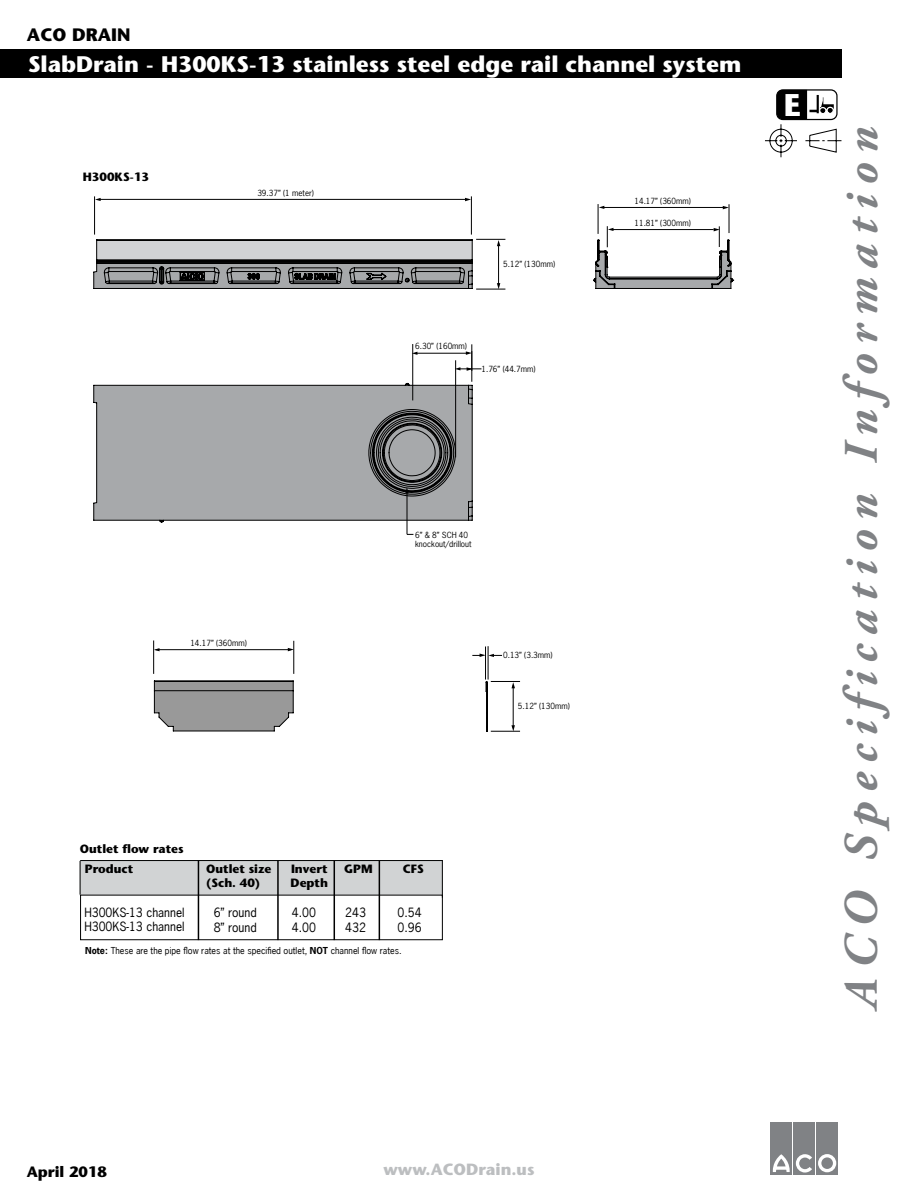
<style>
.page{position:relative;width:918px;height:1188px;background:#fff}
.page>*{position:absolute;margin:0;border:0;box-sizing:border-box;transform-origin:0 0}
.t1{font:italic 700 48px "Adobe Garamond Pro";letter-spacing:.2em;color:#808285}
.t2{font:700 31.35px "Stone Sans";color:#fff}
.t3{font:700 22.5px "Stone Sans";color:#fff}
.t4{font:700 18px "Stone Sans";color:#000}
.t5{font:700 16.2px "Stone Sans";color:#bcbec0}
.t6{font:700 15px "Stone Sans";color:#000}
.t7{font:12px/14.4px "News Gothic";color:#000}
.t8{font:700 12px "Stone Sans";color:#000}
.t9{font:9px "News Gothic";color:#000}
.t10{font:7.95px/9.6px "News Gothic";color:#000}
.s1{font-weight:700}
</style>
<div class="page">
<svg style="left:93px;top:383px;width:380px;height:140px;background:#9ea0a2"></svg>
<hr style="left:94px;top:196px;width:1px;height:39px;background:#000">
<hr style="left:471px;top:196px;width:1px;height:39px;background:#000">
<hr style="left:99px;top:199px;width:366px;height:1px;background:#000">
<hr style="left:472px;top:344px;width:1px;height:38px;background:#000">
<hr style="left:455px;top:360px;width:1px;height:97px;background:#000">
<hr style="left:412px;top:344px;width:1px;height:56px;background:#000">
<hr style="left:416px;top:353px;width:53px;height:1px;background:#000">
<svg style="left:95px;top:198px;width:6px;height:3px"></svg>
<svg style="left:465px;top:198px;width:6px;height:3px"></svg>
<svg style="left:93px;top:239px;width:412px;height:51px;background:#919293"></svg>
<svg style="left:412px;top:352px;width:5px;height:3px"></svg>
<svg style="left:455px;top:351px;width:26px;height:20px"></svg>
<svg style="left:593px;top:204px;width:140px;height:85px"></svg>
<svg style="left:154px;top:680px;width:140px;height:52px;background:#939393"></svg>
<hr style="left:293px;top:641px;width:1px;height:33px;background:#000">
<hr style="left:153px;top:640px;width:1px;height:34px;background:#000">
<hr style="left:156px;top:649px;width:135px;height:1px;background:#000">
<svg style="left:154px;top:648px;width:6px;height:3px"></svg>
<svg style="left:288px;top:648px;width:6px;height:3px"></svg>
<svg style="left:485px;top:681px;width:35px;height:51px"></svg>
<hr style="left:488px;top:646px;width:1px;height:34px;background:#000">
<hr style="left:485px;top:647px;width:1px;height:33px;background:#000">
<svg style="left:472px;top:654px;width:30px;height:3px"></svg>
<svg style="left:405px;top:487px;width:4px;height:6px"></svg>
<hr style="left:407px;top:492px;width:1px;height:42px;background:#000">
<div style="left:80px;top:861px;width:363px;height:35px;background:#d1d3d4;border:1px solid #d1d3d4"></div>
<div style="left:80px;top:895px;width:363px;height:45px;border:1px solid #000"></div>
<hr style="left:80px;top:861px;width:1px;height:34px;background:#000">
<hr style="left:80px;top:860px;width:363px;height:1px;background:#000">
<hr style="left:442px;top:860px;width:1px;height:38px;background:#000">
<hr style="left:198px;top:861px;width:1px;height:79px;background:#000">
<hr style="left:277px;top:861px;width:2px;height:79px;background:#000">
<hr style="left:334px;top:861px;width:1px;height:79px;background:#000">
<hr style="left:379px;top:861px;width:1px;height:79px;background:#000">
<div style="left:771px;top:1122px;width:21px;height:52px;background:#808285"></div>
<div style="left:794px;top:1122px;width:21px;height:52px;background:#808285"></div>
<div style="left:816px;top:1122px;width:22px;height:52px;background:#808285"></div>
<svg style="left:818px;top:1154px;width:18px;height:18px"></svg>
<svg style="left:772px;top:1154px;width:40px;height:19px"></svg>
<div style="left:0;top:50px;width:841px;height:28px;background:#000"></div>
<div style="left:776px;top:89px;width:62px;height:31px;border:1px solid #000;border-radius:6px"></div>
<svg style="left:765px;top:90px;width:76px;height:67px"></svg>
<h3 class="t4" style="left:27px;top:24px;width:105px">ACO DRAIN</h3>
<h3 class="t3" style="left:28px;top:51px;width:715px">SlabDrain - H300KS-13 stainless steel edge rail channel system</h3>
<h3 class="t8" style="left:83px;top:170px;width:68px">H300KS-13</h3>
<p class="t10" style="left:257px;top:188px;width:58px">39.37” (1 meter)</p>
<p class="t10" style="left:503px;top:259px;width:53px">5.12” (130mm)</p>
<p class="t10" style="left:415px;top:341px;width:53px">6.30” (160mm)</p>
<p class="t10" style="left:481px;top:364px;width:56px">1.76” (44.7mm)</p>
<p class="t10" style="left:190px;top:638px;width:58px">14.17” (360mm)</p>
<p class="t10" style="left:415px;top:530px;width:58px">6” &amp; 8” SCH 40 knockout/drillout</p>
<p class="t10" style="left:503px;top:650px;width:51px">0.13” (3.3mm)</p>
<p class="t10" style="left:518px;top:701px;width:53px">5.12” (130mm)</p>
<h3 class="t8" style="left:80px;top:842px;width:106px">Outlet flow rates</h3>
<h3 class="t8" style="left:85px;top:862px;width:50px">Product</h3>
<h3 class="t8" style="left:206px;top:862px;width:67px">Outlet size</h3>
<h3 class="t8" style="left:291px;top:862px;width:38px">Invert</h3>
<h3 class="t8" style="left:344px;top:862px;width:30px">GPM</h3>
<h3 class="t8" style="left:403px;top:862px;width:22px">CFS</h3>
<h3 class="t8" style="left:206px;top:876px;width:56px">(Sch. 40)</h3>
<h3 class="t8" style="left:291px;top:876px;width:39px">Depth</h3>
<h3 class="t7" style="left:84px;top:905px;width:102px">H300KS-13 channel<br>H300KS-13 channel</h3>
<h3 class="t7" style="left:292px;top:906px;width:26px">4.00<br>4.00</h3>
<h3 class="t7" style="left:345px;top:906px;width:22px">243<br>432</h3>
<h3 class="t7" style="left:398px;top:906px;width:26px">0.54<br>0.96</h3>
<h3 class="t7" style="left:214px;top:906px;width:45px">6” round<br>8” round</h3>
<p class="t9" style="left:85px;top:945px;width:318px"><span class="s1">Note:</span> These are the pipe flow rates at the specified outlet, <span class="s1">NOT</span> channel flow rates.</p>
<p class="t10" style="left:634px;top:196px;width:58px">14.17” (360mm)</p>
<p class="t10" style="left:634px;top:218px;width:58px">11.81” (300mm)</p>
<h2 class="t2" style="left:784px;top:86px;width:19px">E</h2>
<h1 class="t1" style="left:834px;top:1008px;width:882px;rotate:-90deg">ACO Specification Information</h1>
<h3 class="t6" style="left:27px;top:1162px;width:82px">April 2018</h3>
<h3 class="t5" style="left:383px;top:1160px;width:153px">www.ACODrain.us</h3>
</div>
